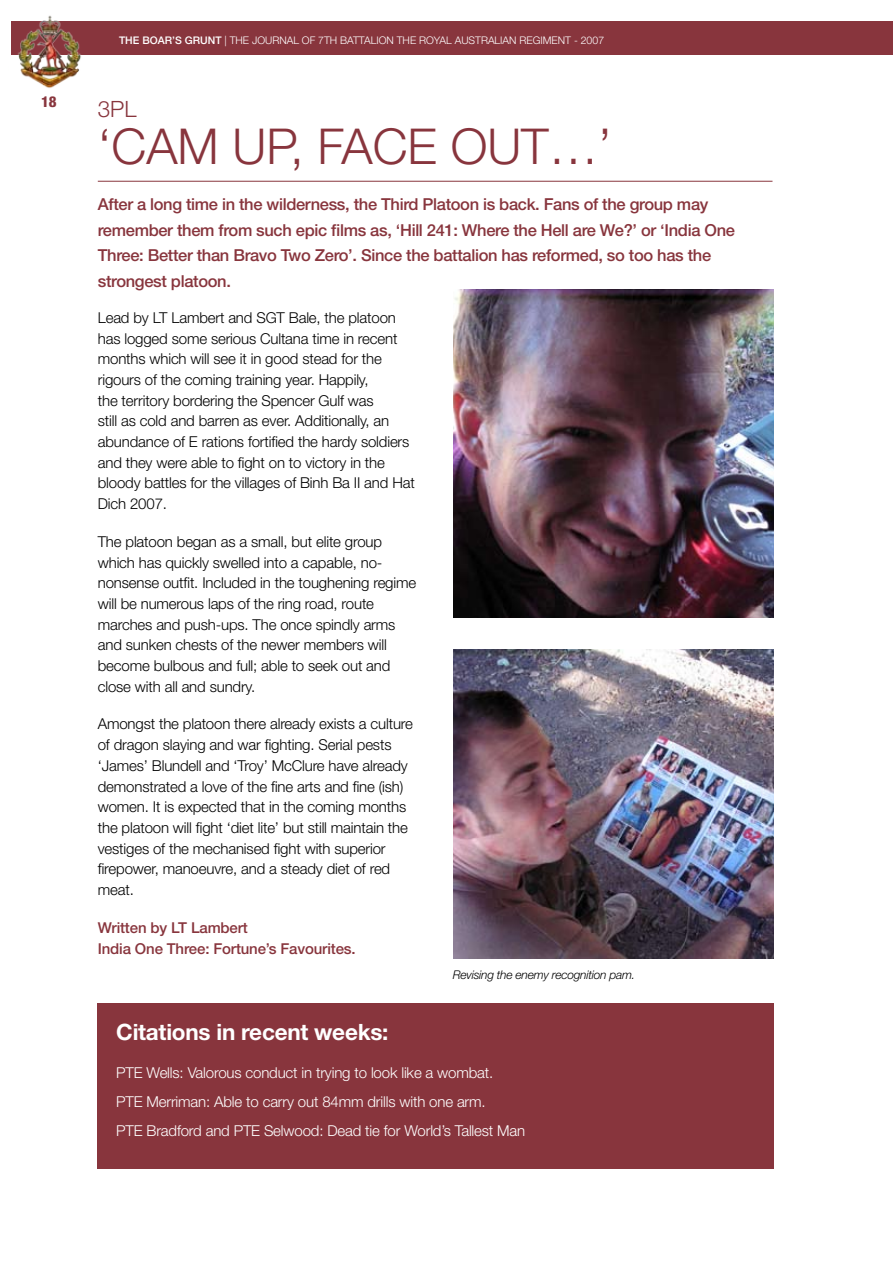
<style>
.page{position:relative;width:893px;height:1263px;background:#fff}
.page>*{position:absolute;margin:0;border:0;box-sizing:border-box;transform-origin:0 0}
.t1{font:300 49.5px "Helvetica Neue LT";color:#88353d}
.t2{font:700 22.5px "Helvetica Neue LT";letter-spacing:-.01em;color:#fff}
.t3{font:300 22.5px "Helvetica Neue LT";color:#88353d}
.t4{font:500 16.5px/25.5px "Helvetica Neue LT";letter-spacing:-.02em;color:#88353d}
.t5{font:300 15px/20.7px "Helvetica Neue LT";letter-spacing:-.01em;color:#000}
.t6{font:300 15px/29.2px "Helvetica Neue LT";letter-spacing:-.01em;color:#fff}
.t7{font:500 15px/20.7px "Helvetica Neue LT";letter-spacing:-.01em;color:#88353d}
.t8{font:800 condensed 15px "Helvetica Neue LT";color:#88353d}
.t9{font:italic 300 12px "Helvetica Neue LT";letter-spacing:-.02em;color:#000}
.t10{font:300 10.5px "Helvetica Neue LT";color:#fff}
.s1{font-weight:500}
</style>
<div class="page">
<div style="left:12px;top:21px;width:881px;height:34px;background:#88353d"></div>
<img style="left:11px;top:15px;width:70px;height:73px">
<div style="left:98px;top:1003px;width:676px;height:166px;background:#88353d"></div>
<hr style="left:98px;top:181px;width:674px;height:1px;background:#88353d">
<img style="left:454px;top:289px;width:320px;height:328px">
<img style="left:454px;top:650px;width:320px;height:308px">
<p class="t8" style="left:41px;top:92px;width:17px">18</p>
<p class="t10" style="left:119px;top:34px;width:487px"><span class="s1">THE BOAR’S Grunt</span> | The journal of 7th Battalion The ROYAL Australian Regiment - 2007</p>
<h2 class="t3" style="left:98px;top:95px;width:39px">3PL</h2>
<h1 class="t1" style="left:98px;top:116px;width:516px">‘CAM UP, FACE OUT…’</h1>
<p class="t4" style="left:98px;top:192px;width:639px">After a long time in the wilderness, the Third Platoon is back. Fans of the group may remember them from such epic films as, ‘Hill 241: Where the Hell are We?’ or ‘India One Three: Better than Bravo Two Zero’. Since the battalion has reformed, so too has the strongest platoon.</p>
<p class="t5" style="left:98px;top:307px;width:318px">Lead by LT Lambert and SGT Bale, the platoon has logged some serious Cultana time in recent months which will see it in good stead for the rigours of the coming training year. Happily,<br>the territory bordering the Spencer Gulf was<br>still as cold and barren as ever. Additionally, an abundance of E rations fortified the hardy soldiers and they were able to fight on to victory in the bloody battles for the villages of Binh Ba II and Hat Dich 2007.</p>
<p class="t5" style="left:98px;top:531px;width:320px">The platoon began as a small, but elite group which has quickly swelled into a capable, no&shy;nonsense outfit. Included in the toughening regime will be numerous laps of the ring road, route marches and push-ups. The once spindly arms and sunken chests of the newer members will become bulbous and full; able to seek out and close with all and sundry.</p>
<p class="t5" style="left:98px;top:713px;width:317px">Amongst the platoon there already exists a culture of dragon slaying and war fighting. Serial pests ‘James’ Blundell and ‘Troy’ McClure have already demonstrated a love of the fine arts and fine (ish) women. It is expected that in the coming months the platoon will fight ‘diet lite’ but still maintain the vestiges of the mechanised fight with superior firepower, manoeuvre, and a steady diet of red meat.</p>
<p class="t7" style="left:98px;top:917px;width:259px">Written by LT Lambert<br>India One Three: Fortune’s Favourites.</p>
<p class="t9" style="left:453px;top:967px;width:184px">Revising the enemy recognition pam.</p>
<h2 class="t2" style="left:116px;top:1018px;width:274px">Citations in recent weeks:</h2>
<p class="t6" style="left:116px;top:1058px;width:411px">PTE Wells: Valorous conduct in trying to look like a wombat.<br>PTE Merriman: Able to carry out 84mm drills with one arm.<br>PTE Bradford and PTE Selwood: Dead tie for World’s Tallest Man</p>
</div>
